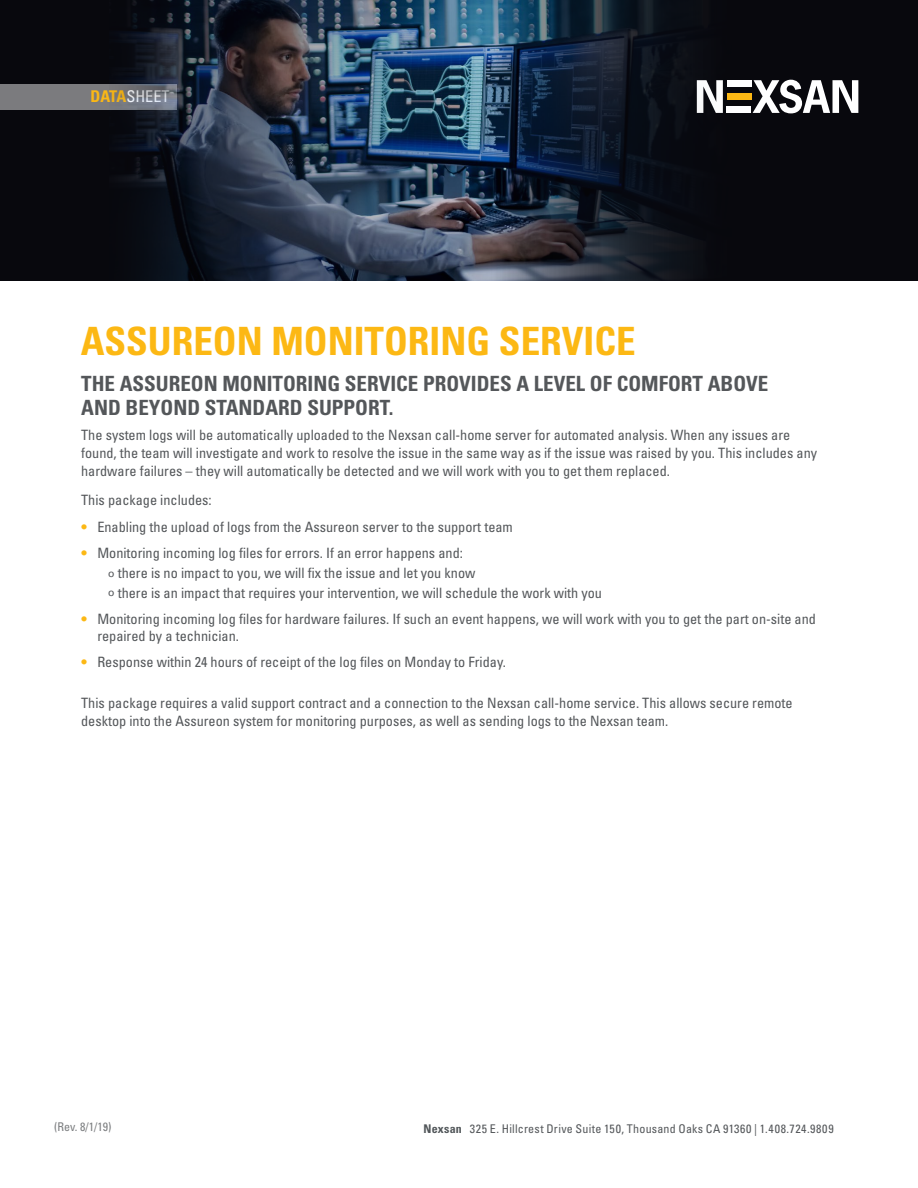
<style>
.page{position:relative;width:918px;height:1188px;background:#fff}
.page>*{position:absolute;margin:0;border:0;box-sizing:border-box;transform-origin:0 0}
.Headline_gray{font:700 condensed 39px "Univers LT Std";color:#fcb814}
.Subhead_1{font:700 condensed 21px/24px "Univers LT Std";color:#54575a}
.Identifier_gray{font:condensed 16.2px "Univers LT Std";color:#fff}
.Body{font:condensed 14.25px/18px "Univers LT Std";color:#54575a}
.Bullets{font:condensed 14.25px "Univers LT Std";color:#54575a}
.t1{font:condensed 12px "Univers LT Std";letter-spacing:.025em;color:#54575a}
.Body-2{font:condensed 12px "Univers LT Std";color:#7c7e80}
.s1{font-weight:700;color:#fcb814}
.s2{font-stretch:normal;font-size:10.5px}
.s3{font-weight:700;color:#52575a}
</style>
<div class="page">
<div style="left:0;top:0;width:918px;height:281px;background:#08080d"></div>
<svg style="left:753px;top:80px;width:105px;height:33px"></svg>
<div style="left:727px;top:80px;width:25px;height:7px;background:#fff"></div>
<div style="left:727px;top:93px;width:25px;height:7px;background:#fcb814"></div>
<div style="left:726px;top:106px;width:25px;height:7px;background:#fff"></div>
<div style="left:0;top:84px;width:177px;height:26px;background:#7b7b7e"></div>
<img style="left:119px;top:0;width:604px;height:281px">
<p class="Identifier_gray" style="left:90px;top:86px;width:81px"><span class="s1">DATA</span>SHEET</p>
<p class="Headline_gray" style="left:81px;top:318px;width:556px">ASSUREON MONITORING SERVICE</p>
<p class="Subhead_1" style="left:81px;top:371px;width:689px">THE ASSUREON MONITORING SERVICE PROVIDES A LEVEL OF COMFORT ABOVE<br>AND BEYOND STANDARD SUPPORT.</p>
<p class="Body" style="left:81px;top:426px;width:737px">The system logs will be automatically uploaded to the Nexsan call-home server for automated analysis. When any issues are found, the team will investigate and work to resolve the issue in the same way as if the issue was raised by you. This includes any hardware failures – they will automatically be detected and we will work with you to get them replaced.</p>
<p class="Body" style="left:81px;top:490px;width:132px">This package includes:</p>
<p class="Body" style="left:81px;top:518px;width:433px"><span class="s1">•</span> Enabling the upload of logs from the Assureon server to the support team</p>
<p class="Body" style="left:81px;top:544px;width:383px"><span class="s1">•</span> Monitoring incoming log files for errors. If an error happens and:</p>
<p class="Bullets" style="left:108px;top:564px;width:369px"><span class="s2">o</span> there is no impact to you, we will fix the issue and let you know</p>
<p class="Bullets" style="left:108px;top:584px;width:495px"><span class="s2">o</span> there is an impact that requires your intervention, we will schedule the work with you</p>
<p class="Body" style="left:97px;top:611px;width:720px;line-height:16.5px;text-indent:-16px"><span class="s1">•</span> Monitoring incoming log files for hardware failures. If such an event happens, we will work with you to get the part on-site and repaired by a technician.</p>
<p class="Body" style="left:81px;top:653px;width:426px"><span class="s1">•</span> Response within 24 hours of receipt of the log files on Monday to Friday.</p>
<p class="Body" style="left:81px;top:694px;width:713px">This package requires a valid support contract and a connection to the Nexsan call-home service. This allows secure remote desktop into the Assureon system for monitoring purposes, as well as sending logs to the Nexsan team.</p>
<p class="Body-2" style="left:54px;top:1120px;width:59px">(Rev. 8/1/19)</p>
<p class="t1" style="left:424px;top:1121px;width:412px"><span class="s3">Nexsan</span> 325 E. Hillcrest Drive Suite 150, Thousand Oaks CA 91360 | 1.408.724.9809</p>
</div>
